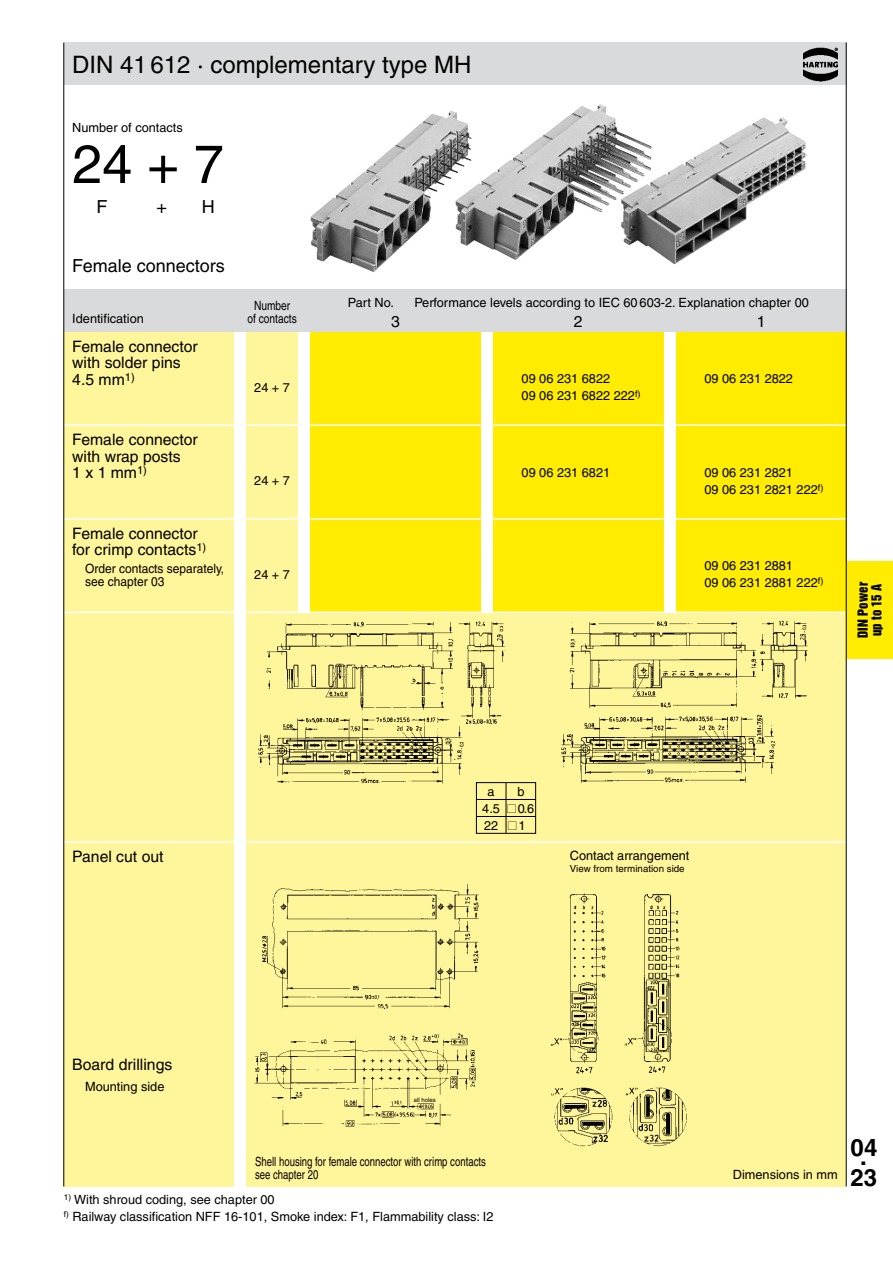
<style>
.page{position:relative;width:893px;height:1263px;background:#fff}
.page>*{position:absolute;margin:0;border:0;box-sizing:border-box;transform-origin:0 0}
.t1{font:54px "Helvetica";color:#000}
.t2{font:24px "Helvetica";color:#000}
.t3{font:700 24px/30px "Helvetica";color:#000}
.t4{font:18px "Helvetica";color:#000}
.t5{font:15.75px/16.5px "Helvetica";color:#000}
.t6{font:12.75px/17px "Helvetica";color:#000}
.t7{font:12.75px/13.5px "Helvetica";color:#000;scale:.75 1}
.t8{font:12.75px/13.5px "Helvetica";color:#000;scale:.94 1}
.t9{font:12.75px "Helvetica";color:#000;scale:.8 1}
.t10{font:12.75px/13.5px "Helvetica Inserat";letter-spacing:.015em;color:#000}
.t11{font:9.75px "Helvetica";color:#000}
.t12{font:6px "Helvetica";color:#000}
.s1{color:#fff59a}
</style>
<div class="page">
<div style="left:846px;top:561px;width:47px;height:98px;background:#ffec00"></div>
<div style="left:247px;top:612px;width:599px;height:574px;background:#fff59a"></div>
<img style="left:550px;top:893px;width:137px;height:253px">
<img style="left:254px;top:1033px;width:222px;height:94px">
<img style="left:262px;top:884px;width:217px;height:125px">
<img style="left:258px;top:621px;width:550px;height:212px">
<div style="left:64px;top:43px;width:782px;height:42px;background:#d9dadb"></div>
<div style="left:64px;top:289px;width:782px;height:43px;background:#d9dadb"></div>
<div style="left:64px;top:332px;width:170px;height:854px;background:#fff59a"></div>
<div style="left:247px;top:332px;width:51px;height:280px;background:#fff59a"></div>
<div style="left:310px;top:332px;width:170px;height:280px;background:#ffec00"></div>
<img style="left:804px;top:47px;width:33px;height:34px">
<hr style="left:64px;top:424px;width:170px;height:2px;background:#fff">
<hr style="left:247px;top:424px;width:51px;height:2px;background:#fff">
<hr style="left:310px;top:424px;width:170px;height:2px;background:#fff">
<div style="left:676px;top:332px;width:170px;height:280px;background:#ffec00"></div>
<hr style="left:676px;top:424px;width:170px;height:2px;background:#fff">
<div style="left:493px;top:332px;width:170px;height:280px;background:#ffec00"></div>
<hr style="left:493px;top:424px;width:170px;height:2px;background:#fff">
<hr style="left:64px;top:518px;width:170px;height:1px;background:#fff">
<hr style="left:247px;top:518px;width:51px;height:1px;background:#fff">
<hr style="left:310px;top:518px;width:170px;height:1px;background:#fff">
<hr style="left:676px;top:518px;width:170px;height:1px;background:#fff">
<hr style="left:493px;top:518px;width:170px;height:1px;background:#fff">
<hr style="left:64px;top:841px;width:170px;height:2px;background:#fff">
<hr style="left:247px;top:841px;width:599px;height:2px;background:#fff">
<hr style="left:64px;top:612px;width:170px;height:1px;background:#fff">
<hr style="left:247px;top:612px;width:599px;height:1px;background:#fff">
<img style="left:311px;top:104px;width:495px;height:168px">
<hr style="left:63px;top:43px;width:1px;height:1143px;background:#000">
<hr style="left:846px;top:43px;width:1px;height:1143px;background:#000">
<div style="left:476px;top:782px;width:60px;height:51px;border:1px solid #000"></div>
<hr style="left:476px;top:799px;width:60px;height:1px;background:#000">
<hr style="left:476px;top:816px;width:60px;height:1px;background:#000">
<hr style="left:506px;top:782px;width:1px;height:51px;background:#000">
<h2 class="t2" style="left:72px;top:50px;width:401px">DIN 41 612 · complementary type MH</h2>
<p class="t6" style="left:72px;top:119px;width:112px">Number of contacts</p>
<h1 class="t1" style="left:72px;top:133px;width:153px">24 + 7</h1>
<h3 class="t4" style="left:97px;top:196px;width:12px">F</h3>
<h3 class="t4" style="left:156px;top:196px;width:12px">+</h3>
<h3 class="t4" style="left:202px;top:196px;width:14px">H</h3>
<h3 class="t4" style="left:72px;top:256px;width:154px">Female connectors</h3>
<p class="t9" style="left:254px;top:298px;width:47px">Number</p>
<p class="t6" style="left:72px;top:310px;width:73px">Identification</p>
<p class="t9" style="left:247px;top:311px;width:63px">of contacts</p>
<p class="t5" style="left:72px;top:338px;width:127px">Female connector with solder pins<br>4.5 mm<sup>1)</sup></p>
<p class="t5" style="left:72px;top:431px;width:127px">Female connector with wrap posts<br>1 x 1 mm<sup>1)</sup></p>
<p class="t6" style="left:254px;top:379px;width:37px">24 + 7</p>
<p class="t6" style="left:254px;top:472px;width:37px">24 + 7</p>
<p class="t6" style="left:348px;top:294px;width:48px">Part No.</p>
<p class="t6" style="left:414px;top:294px;width:396px">Performance levels according to IEC 60 603-2. Explanation chapter 00</p>
<p class="t5" style="left:391px;top:314px;width:10px">3</p>
<p class="t5" style="left:574px;top:314px;width:10px">2</p>
<p class="t5" style="left:757px;top:314px;width:10px">1</p>
<p class="t6" style="left:522px;top:370px;width:90px">09 06 231 6822</p>
<p class="t6" style="left:704px;top:370px;width:90px">09 06 231 2822</p>
<p class="t6" style="left:522px;top:387px;width:121px">09 06 231 6822 222<sup>f)</sup></p>
<p class="t6" style="left:522px;top:464px;width:90px">09 06 231 6821</p>
<p class="t6" style="left:704px;top:464px;width:121px">09 06 231 2821<br>09 06 231 2821 222<sup>f)</sup></p>
<p class="t5" style="left:72px;top:525px;width:136px">Female connector for crimp contacts<sup>1)</sup></p>
<p class="t8" style="left:85px;top:562px;width:150px">Order contacts separately, see chapter 03</p>
<p class="t6" style="left:254px;top:566px;width:37px">24 + 7</p>
<p class="t6" style="left:704px;top:557px;width:121px">09 06 231 2881<br>09 06 231 2881 222<sup>f)</sup></p>
<p class="t10" style="left:856px;top:638px;width:58px;rotate:-90deg">DIN Power up to 15 A</p>
<p class="t5" style="left:72px;top:848px;width:93px">Panel cut out</p>
<p class="t6" style="left:482px;top:783px;width:54px;text-indent:35px">b<br>4.5 ● 0.6<br>22 ● 1<span class="s1">,6</span></p>
<p class="t6" style="left:488px;top:783px;width:9px">a</p>
<p class="t6" style="left:570px;top:847px;width:121px">Contact arrangement</p>
<p class="t11" style="left:570px;top:862px;width:116px">View from termination side</p>
<p class="t5" style="left:72px;top:1056px;width:102px">Board drillings</p>
<p class="t6" style="left:85px;top:1078px;width:81px">Mounting side</p>
<p class="t12" style="left:414px;top:1096px;width:24px">all holes</p>
<p class="t7" style="left:255px;top:1154px;width:309px">Shell housing for female connector with crimp contacts see chapter 20</p>
<p class="t6" style="left:64px;top:1191px;width:431px"><sup>1)</sup> With shroud coding, see chapter 00<br><sup>f)</sup> Railway classification NFF 16-101, Smoke index: F1, Flammability class: I2</p>
<p class="t6" style="left:733px;top:1165px;width:106px">Dimensions in mm</p>
<h2 class="t3" style="left:850px;top:1132px;width:28px">0 4.<br>23</h2>
</div>
